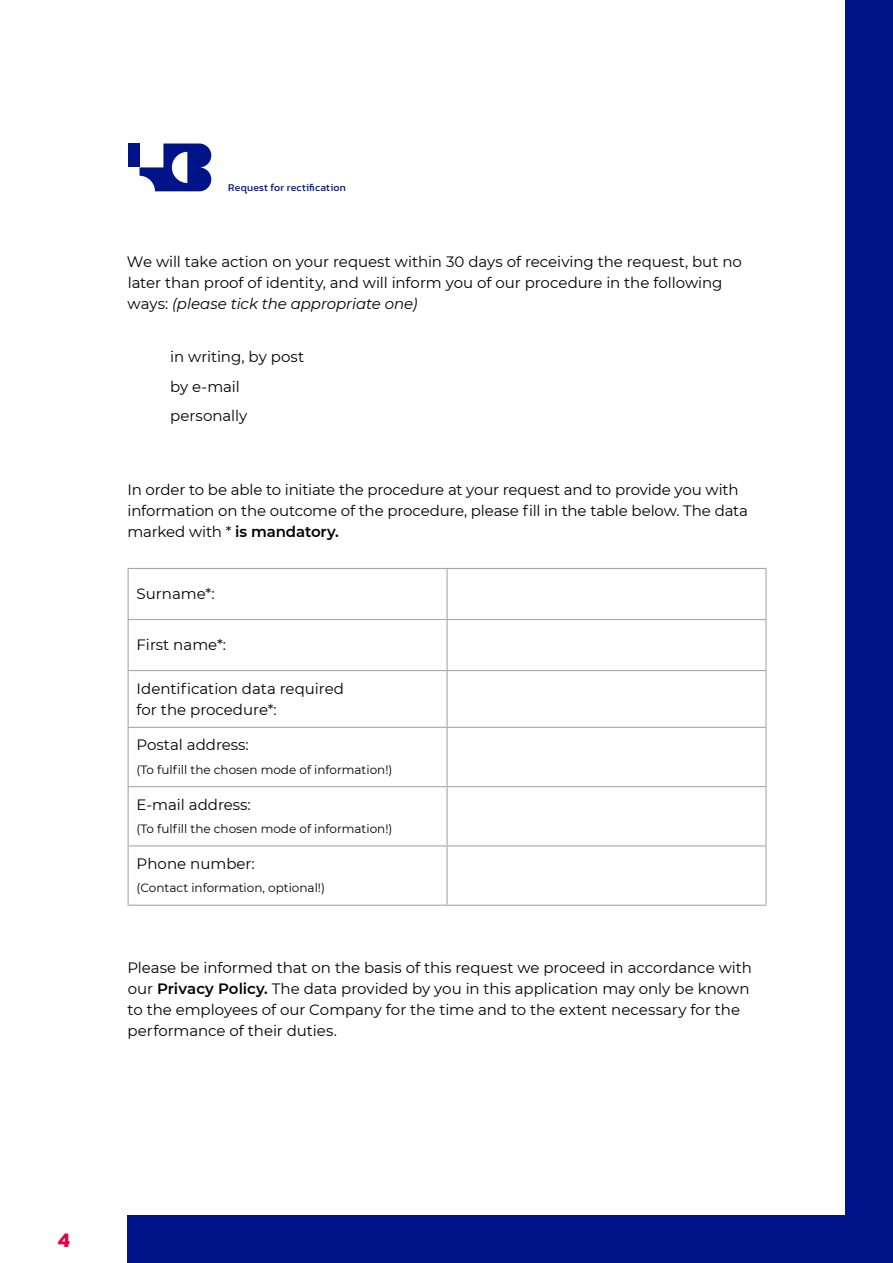
<style>
.page{position:relative;width:893px;height:1263px;background:#fff}
.page>*{position:absolute;margin:0;border:0;box-sizing:border-box;transform-origin:0 0}
.t1{font:700 21px "Kanit";color:#e40046}
.t2{font:15px/21px "Montserrat";letter-spacing:-.005em;color:#000}
.t3{font:12px "Montserrat";color:#000}
.t4{font:10.5px "Kanit";letter-spacing:.02em;color:#001489}
.s1{font-style:italic}
.s2{font-weight:600}
</style>
<div class="page">
<div style="left:845px;top:0;width:48px;height:1251px;background:#001489"></div>
<div style="left:128px;top:1216px;width:765px;height:47px;background:#001489"></div>
<div style="left:128px;top:144px;width:12px;height:23px;background:#001489"></div>
<svg style="left:140px;top:144px;width:71px;height:47px"></svg>
<hr style="left:128px;top:569px;width:1px;height:50px;background:#a7a8a9">
<hr style="left:128px;top:620px;width:1px;height:50px;background:#a7a8a9">
<hr style="left:128px;top:671px;width:1px;height:56px;background:#a7a8a9">
<hr style="left:128px;top:728px;width:1px;height:58px;background:#a7a8a9">
<hr style="left:128px;top:787px;width:1px;height:58px;background:#a7a8a9">
<hr style="left:128px;top:846px;width:1px;height:59px;background:#a7a8a9">
<hr style="left:128px;top:568px;width:319px;height:1px;background:#a7a8a9">
<hr style="left:128px;top:619px;width:319px;height:1px;background:#a7a8a9">
<hr style="left:128px;top:670px;width:319px;height:1px;background:#a7a8a9">
<hr style="left:128px;top:727px;width:319px;height:1px;background:#a7a8a9">
<hr style="left:128px;top:786px;width:319px;height:1px;background:#a7a8a9">
<hr style="left:128px;top:845px;width:319px;height:1px;background:#a7a8a9">
<hr style="left:128px;top:905px;width:319px;height:1px;background:#a7a8a9">
<hr style="left:446px;top:569px;width:2px;height:50px;background:#a7a8a9">
<hr style="left:446px;top:620px;width:2px;height:50px;background:#a7a8a9">
<hr style="left:446px;top:671px;width:2px;height:56px;background:#a7a8a9">
<hr style="left:446px;top:728px;width:2px;height:58px;background:#a7a8a9">
<hr style="left:446px;top:787px;width:2px;height:58px;background:#a7a8a9">
<hr style="left:446px;top:846px;width:2px;height:59px;background:#a7a8a9">
<hr style="left:447px;top:568px;width:319px;height:1px;background:#a7a8a9">
<hr style="left:765px;top:569px;width:1px;height:50px;background:#a7a8a9">
<hr style="left:765px;top:620px;width:1px;height:50px;background:#a7a8a9">
<hr style="left:765px;top:671px;width:1px;height:56px;background:#a7a8a9">
<hr style="left:765px;top:728px;width:1px;height:58px;background:#a7a8a9">
<hr style="left:765px;top:787px;width:1px;height:58px;background:#a7a8a9">
<hr style="left:765px;top:846px;width:1px;height:59px;background:#a7a8a9">
<hr style="left:447px;top:619px;width:319px;height:1px;background:#a7a8a9">
<hr style="left:447px;top:670px;width:319px;height:1px;background:#a7a8a9">
<hr style="left:447px;top:727px;width:319px;height:1px;background:#a7a8a9">
<hr style="left:447px;top:786px;width:319px;height:1px;background:#a7a8a9">
<hr style="left:447px;top:845px;width:319px;height:1px;background:#a7a8a9">
<hr style="left:447px;top:905px;width:319px;height:1px;background:#a7a8a9">
<p class="t4" style="left:228px;top:180px;width:119px">Request for rectification</p>
<p class="t2" style="left:127px;top:251px;width:616px">We will take action on your request within 30 days of receiving the request, but no later than proof of identity, and will inform you of our procedure in the following ways: <span class="s1">(please tick the appropriate one)</span></p>
<p class="t2" style="left:170px;top:341px;width:136px;line-height:29.5px">in writing, by post by e-mail personally</p>
<p class="t2" style="left:127px;top:479px;width:622px">In order to be able to initiate the procedure at your request and to provide you with information on the outcome of the procedure, please fill in the table below. The data marked with * <span class="s2">is mandatory.</span></p>
<p class="t2" style="left:137px;top:583px;width:79px">Surname*:</p>
<p class="t2" style="left:137px;top:634px;width:91px">First name*:</p>
<p class="t2" style="left:137px;top:677px;width:209px">Identification data required for the procedure*:</p>
<p class="t2" style="left:137px;top:734px;width:114px">Postal address:</p>
<p class="t3" style="left:137px;top:761px;width:257px">(To fulfill the chosen mode of information!)</p>
<p class="t2" style="left:137px;top:793px;width:116px">E-mail address:</p>
<p class="t3" style="left:137px;top:821px;width:257px">(To fulfill the chosen mode of information!)</p>
<p class="t2" style="left:137px;top:852px;width:120px">Phone number:</p>
<p class="t3" style="left:137px;top:880px;width:190px">(Contact information, optional!)</p>
<p class="t2" style="left:127px;top:957px;width:626px">Please be informed that on the basis of this request we proceed in accordance with our <span class="s2">Privacy Policy.</span> The data provided by you in this application may only be known to the employees of our Company for the time and to the extent necessary for the performance of their duties.</p>
<h1 class="t1" style="left:58px;top:1223px;width:13px">4</h1>
</div>
